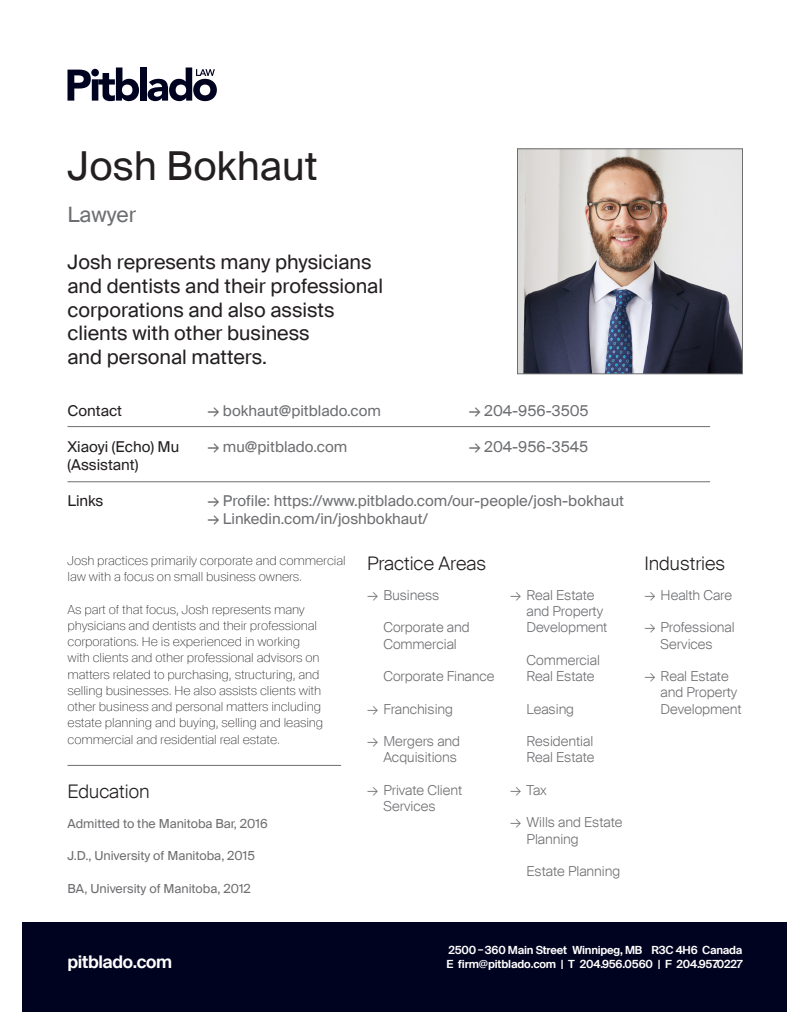
<style>
.page{position:relative;width:810px;height:1035px;background:#fff}
.page>*{position:absolute;margin:0;border:0;box-sizing:border-box;transform-origin:0 0}
.t1{font:40px "Suisse Intl";color:#231f20}
.t2{font:21.25px "Suisse Intl";color:#6d6e71}
.t3{font:20px/23.8px "Suisse Intl";color:#231f20}
.t4{font:300 18.75px "Suisse Intl";color:#231f20}
.t5{font:600 17.5px "Suisse Intl";letter-spacing:-.02em;color:#fff}
.t6{font:15px "Suisse Intl";color:#6d6e71}
.t7{font:15px "Suisse Intl";color:#231f20}
.t8{font:300 13.75px/16.2px "Suisse Intl";color:#6d6e71}
.t9{font:100 12.5px/16.2px "Suisse Intl";color:#231f20}
.t10{font:12.5px "Suisse Intl";color:#6d6e71}
.t11{font:600 11.25px "Suisse Intl";letter-spacing:-.02em;color:#fff}
</style>
<div class="page">
<img style="left:519px;top:150px;width:222px;height:222px">
<div style="left:517px;top:148px;width:226px;height:226px;border:1px solid #6d6e71"></div>
<div style="left:140px;top:68px;width:7px;height:33px;background:#000320"></div>
<svg style="left:148px;top:68px;width:69px;height:33px"></svg>
<svg style="left:68px;top:68px;width:71px;height:33px"></svg>
<hr style="left:68px;top:426px;width:642px;height:1px;background:#6d6e71">
<hr style="left:68px;top:481px;width:642px;height:1px;background:#6d6e71">
<div style="left:23px;top:922px;width:765px;height:90px;background:#000320"></div>
<hr style="left:68px;top:765px;width:273px;height:1px;background:#6d6e71">
<h1 class="t1" style="left:68px;top:150px;width:252px">Josh Bokhaut</h1>
<h2 class="t2" style="left:68px;top:206px;width:70px">Lawyer</h2>
<h3 class="t3" style="left:68px;top:252px;width:317px">Josh represents many physicians and dentists and their professional corporations and also assists clients with other business<br>and personal matters.</h3>
<p class="t7" style="left:68px;top:405px;width:56px">Contact</p>
<p class="t6" style="left:208px;top:402px;width:175px">→ bokhaut@pitblado.com</p>
<p class="t6" style="left:469px;top:402px;width:122px">→ 204-956-3505</p>
<p class="t7" style="left:68px;top:441px;width:113px">Xiaoyi (Echo) Mu</p>
<p class="t6" style="left:208px;top:438px;width:141px">→ mu@pitblado.com</p>
<p class="t6" style="left:469px;top:438px;width:121px">→ 204-956-3545</p>
<p class="t7" style="left:68px;top:459px;width:72px">(Assistant)</p>
<p class="t7" style="left:68px;top:495px;width:38px">Links</p>
<p class="t6" style="left:208px;top:492px;width:418px">→ Profile: https://www.pitblado.com/our-people/josh-bokhaut</p>
<p class="t6" style="left:207px;top:510px;width:222px">→ Linkedin.com/in/joshbokhaut/</p>
<h3 class="t4" style="left:367px;top:552px;width:120px">Practice Areas</h3>
<p class="t8" style="left:367px;top:587px;width:74px">→ Business</p>
<p class="t8" style="left:383px;top:619px;width:88px">Corporate and<br>Commercial</p>
<p class="t8" style="left:383px;top:668px;width:113px">Corporate Finance</p>
<p class="t8" style="left:367px;top:701px;width:87px">→ Franchising</p>
<p class="t8" style="left:367px;top:733px;width:94px;text-align:right">→ Mergers and<br>Acquisitions</p>
<p class="t8" style="left:383px;top:782px;width:80px;text-indent:-16px">→ Private Client<br>Services</p>
<p class="t9" style="left:68px;top:553px;width:280px">Josh practices primarily corporate and commercial law with a focus on small business owners.</p>
<p class="t9" style="left:68px;top:602px;width:257px">As part of that focus, Josh represents many physicians and dentists and their professional corporations. He is experienced in working with clients and other professional advisors on matters related to purchasing, structuring, and selling businesses. He also assists clients with other business and personal matters including estate planning and buying, selling and leasing commercial and residential real estate.</p>
<p class="t8" style="left:527px;top:587px;width:82px;text-indent:-16px">→ Real Estate and Property<br>Development</p>
<p class="t8" style="left:527px;top:652px;width:75px">Commercial<br>Real Estate</p>
<p class="t8" style="left:527px;top:701px;width:49px">Leasing</p>
<p class="t8" style="left:527px;top:733px;width:70px">Residential<br>Real Estate</p>
<p class="t8" style="left:510px;top:782px;width:38px">→ Tax</p>
<p class="t8" style="left:527px;top:814px;width:98px;text-indent:-16px">→ Wills and Estate<br>Planning</p>
<p class="t8" style="left:527px;top:863px;width:95px">Estate Planning</p>
<h3 class="t4" style="left:68px;top:780px;width:83px">Education</h3>
<p class="t10" style="left:68px;top:816px;width:202px">Admitted to the Manitoba Bar, 2016</p>
<p class="t10" style="left:68px;top:849px;width:189px">J.D., University of Manitoba, 2015</p>
<p class="t10" style="left:68px;top:881px;width:185px">BA, University of Manitoba, 2012</p>
<h3 class="t4" style="left:644px;top:552px;width:82px">Industries</h3>
<p class="t8" style="left:644px;top:587px;width:89px">→ Health Care</p>
<p class="t8" style="left:644px;top:619px;width:92px;text-align:center">→ Professional<br>Services</p>
<p class="t8" style="left:661px;top:668px;width:82px;text-indent:-16px">→ Real Estate and Property<br>Development</p>
<p class="t11" style="left:449px;top:946px;width:295px">2500 – 360 Main Street Winnipeg, MB R3C 4H6 Canada</p>
<h3 class="t5" style="left:67px;top:951px;width:106px">pitblado.com</h3>
<p class="t11" style="left:447px;top:957px;width:297px">E firm@pitblado.com | T 204.956.0560 | F 204.957.0227</p>
</div>
